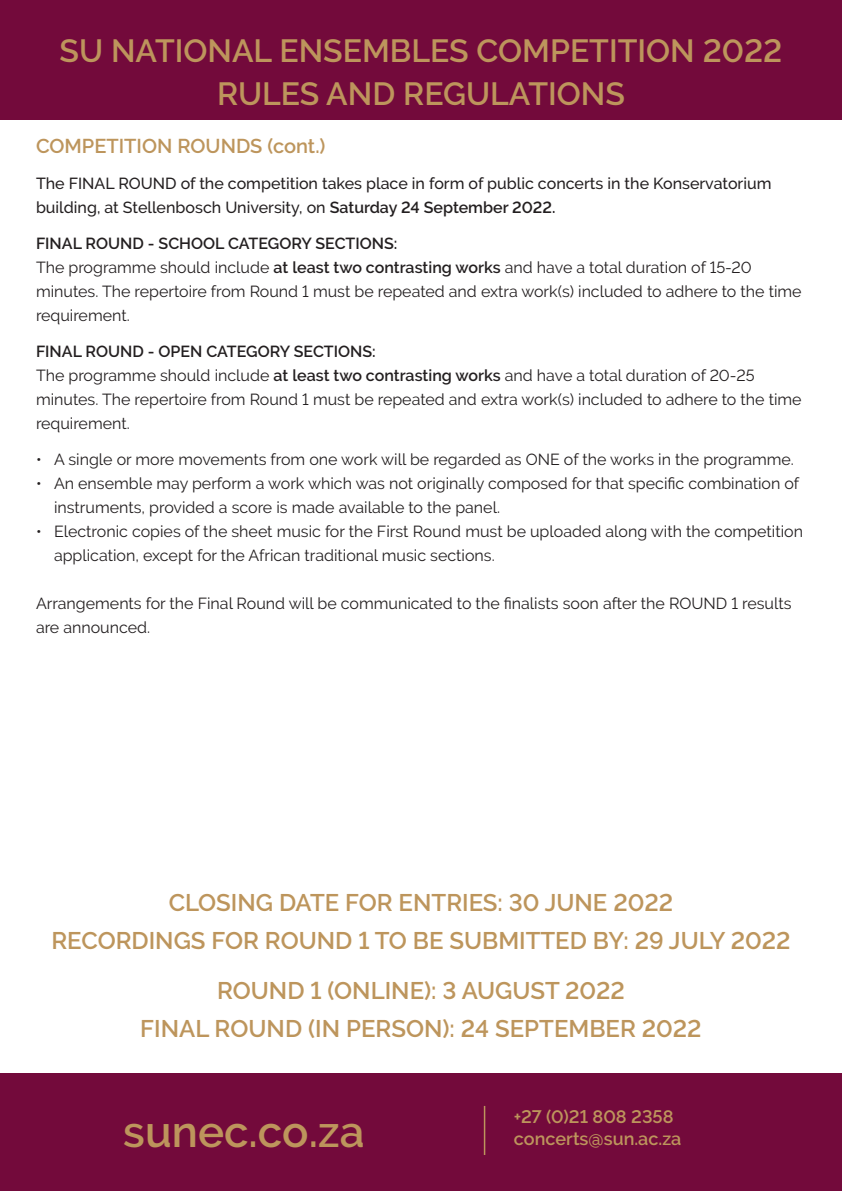
<style>
.page{position:relative;width:842px;height:1191px;background:#fff}
.page>*{position:absolute;margin:0;border:0;box-sizing:border-box;transform-origin:0 0}
.t1{font:600 43.9px "Raleway";color:#bd955c}
.t2{font:600 32px/43px "Raleway";color:#bd955c;text-align:center}
.t3{font:600 24px/38px "Raleway";color:#bd955c;text-align:center}
.t4{font:600 20px "Raleway";color:#bd955c}
.t5{font:600 18px "Raleway";color:#bd955c}
.t6{font:16px/24px "Raleway";color:#231f20}
.t7{font:500 16px/24px "Raleway";color:#231f20}
.s1{font-weight:600}
</style>
<div class="page">
<div style="left:0;top:1073px;width:842px;height:118px;background:#730a3b"></div>
<hr style="left:484px;top:1106px;width:1px;height:49px;background:#bd955c">
<div style="left:0;top:0;width:842px;height:119px;background:#730a3b"></div>
<h2 class="t2" style="left:60px;top:29px;width:724px">SU NATIONAL ENSEMBLES COMPETITION 2022<br>RULES AND REGULATIONS</h2>
<p class="t4" style="left:36px;top:134px;width:291px">COMPETITION ROUNDS (cont.)</p>
<p class="t7" style="left:36px;top:171px;width:737px">The FINAL ROUND of the competition takes place in form of public concerts in the Konservatorium building, at Stellenbosch University, on <span class="s1">Saturday 24 September 2022.</span></p>
<p class="t6" style="left:36px;top:231px;width:767px"><span class="s1">FINAL ROUND - SCHOOL CATEGORY SECTIONS:<br></span>The programme should include <span class="s1">at least two contrasting works</span> and have a total duration of 15-20 minutes. The repertoire from Round 1 must be repeated and extra work(s) included to adhere to the time requirement.</p>
<p class="t6" style="left:36px;top:339px;width:767px"><span class="s1">FINAL ROUND - OPEN CATEGORY SECTIONS:<br></span>The programme should include <span class="s1">at least two contrasting works</span> and have a total duration of 20-25 minutes. The repertoire from Round 1 must be repeated and extra work(s) included to adhere to the time requirement.</p>
<p class="t6" style="left:36px;top:447px;width:759px">• A single or more movements from one work will be regarded as ONE of the works in the programme.</p>
<p class="t6" style="left:54px;top:471px;width:747px;text-indent:-18px">• An ensemble may perform a work which was not originally composed for that specific combination of instruments, provided a score is made available to the panel.</p>
<p class="t6" style="left:54px;top:519px;width:750px;text-indent:-18px">• Electronic copies of the sheet music for the First Round must be uploaded along with the competition application, except for the African traditional music sections.</p>
<p class="t6" style="left:36px;top:591px;width:757px">Arrangements for the Final Round will be communicated to the finalists soon after the ROUND 1 results are announced.</p>
<h3 class="t3" style="left:51px;top:883px;width:740px">CLOSING DATE FOR ENTRIES: 30 JUNE 2022<br>RECORDINGS FOR ROUND 1 TO BE SUBMITTED BY: 29 JULY 2022</h3>
<h3 class="t3" style="left:140px;top:971px;width:563px">ROUND 1 (ONLINE): 3 AUGUST 2022<br>FINAL ROUND (IN PERSON): 24 SEPTEMBER 2022</h3>
<p class="t5" style="left:514px;top:1106px;width:161px">+27 (0)21 808 2358</p>
<h1 class="t1" style="left:123px;top:1106px;width:243px">sunec.co.za</h1>
<p class="t5" style="left:514px;top:1128px;width:169px">concerts@sun.ac.za</p>
</div>
